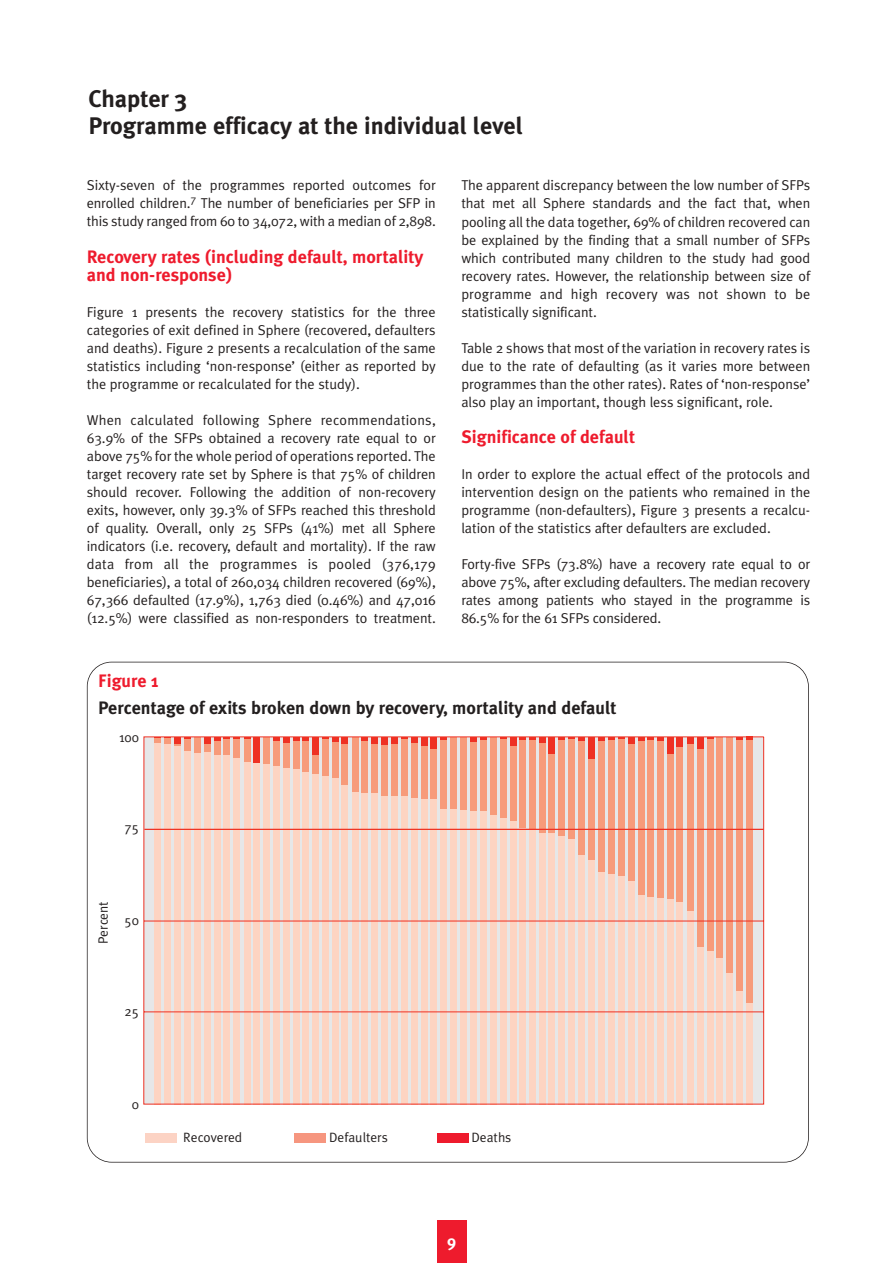
<style>
.page{position:relative;width:894px;height:1263px;background:#fff}
.page>*{position:absolute;margin:0;border:0;box-sizing:border-box;transform-origin:0 0}
.t1{font:700 24px/27px "Meta Plus";color:#231f1f}
.t2{font:700 18px/18px "Meta Plus";color:#ee1b2d}
.t3{font:700 18px "Meta Plus";color:#231f1f}
.t4{font:700 16.5px "Meta Plus";color:#fff}
.t5{font:14.25px/18px "Meta Plus Normal";letter-spacing:-.005em;color:#231f1f;text-align:justify}
.t6{font:13.5px "Meta Plus Normal";color:#231f1f}
</style>
<div class="page">
<svg style="left:86px;top:661px;width:723px;height:602px"></svg>
<h1 class="t1" style="left:88px;top:88px;width:436px">Chapter 3<br>Programme efficacy at the individual level</h1>
<p class="t5" style="left:87px;top:178px;width:350px">Sixty-seven of the programmes reported outcomes for enrolled children.<sup>7</sup> The number of beneficiaries per SFP in this study ranged from 60 to 34,072, with a median of 2,898.</p>
<p class="t2" style="left:87px;top:249px;width:338px">Recovery rates (including default, mortality and non-response)</p>
<p class="t5" style="left:87px;top:304px;width:350px">Figure 1 presents the recovery statistics for the three categories of exit defined in Sphere (recovered, defaulters and deaths). Figure 2 presents a recalculation of the same statistics including ‘non-response’ (either as reported by the programme or recalculated for the study).</p>
<p class="t5" style="left:87px;top:412px;width:350px">When calculated following Sphere recommendations, 63.9% of the SFPs obtained a recovery rate equal to or above 75% for the whole period of operations reported. The target recovery rate set by Sphere is that 75% of children should recover. Following the addition of non-recovery exits, however, only 39.3% of SFPs reached this threshold of quality. Overall, only 25 SFPs (41%) met all Sphere indicators (i.e. recovery, default and mortality). If the raw data from all the programmes is pooled (376,179 beneficiaries), a total of 260,034 children recovered (69%), 67,366 defaulted (17.9%), 1,763 died (0.46%) and 47,016 (12.5%) were classified as non-responders to treatment.</p>
<p class="t5" style="left:461px;top:178px;width:350px">The apparent discrepancy between the low number of SFPs that met all Sphere standards and the fact that, when pooling all the data together, 69% of children recovered can be explained by the finding that a small number of SFPs which contributed many children to the study had good recovery rates. However, the relationship between size of programme and high recovery was not shown to be statistically significant.</p>
<p class="t5" style="left:461px;top:340px;width:350px">Table 2 shows that most of the variation in recovery rates is due to the rate of defaulting (as it varies more between programmes than the other rates). Rates of ‘non-response’ also play an important, though less significant, role.</p>
<p class="t2" style="left:461px;top:429px;width:175px">Significance of default</p>
<p class="t5" style="left:461px;top:466px;width:350px">In order to explore the actual effect of the protocols and intervention design on the patients who remained in the programme (non-defaulters), Figure 3 presents a recalcu&shy;lation of the statistics after defaulters are excluded.</p>
<p class="t5" style="left:461px;top:556px;width:350px">Forty-five SFPs (73.8%) have a recovery rate equal to or above 75%, after excluding defaulters. The median recovery rates among patients who stayed in the programme is 86.5% for the 61 SFPs considered.</p>
<p class="t2" style="left:98px;top:674px;width:62px">Figure 1</p>
<p class="t3" style="left:98px;top:701px;width:519px">Percentage of exits broken down by recovery, mortality and default</p>
<p class="t6" style="left:119px;top:732px;width:21px">100</p>
<p class="t6" style="left:125px;top:822px;width:16px">75</p>
<p class="t6" style="left:98px;top:944px;width:44px;rotate:-90deg">Percent</p>
<p class="t6" style="left:125px;top:915px;width:16px">50</p>
<p class="t6" style="left:125px;top:1006px;width:16px">25</p>
<p class="t6" style="left:132px;top:1099px;width:9px">0</p>
<p class="t6" style="left:183px;top:1132px;width:60px">Recovered</p>
<p class="t6" style="left:329px;top:1132px;width:60px">Defaulters</p>
<p class="t6" style="left:471px;top:1132px;width:41px">Deaths</p>
<p class="t4" style="left:447px;top:1235px;width:11px">9</p>
</div>
